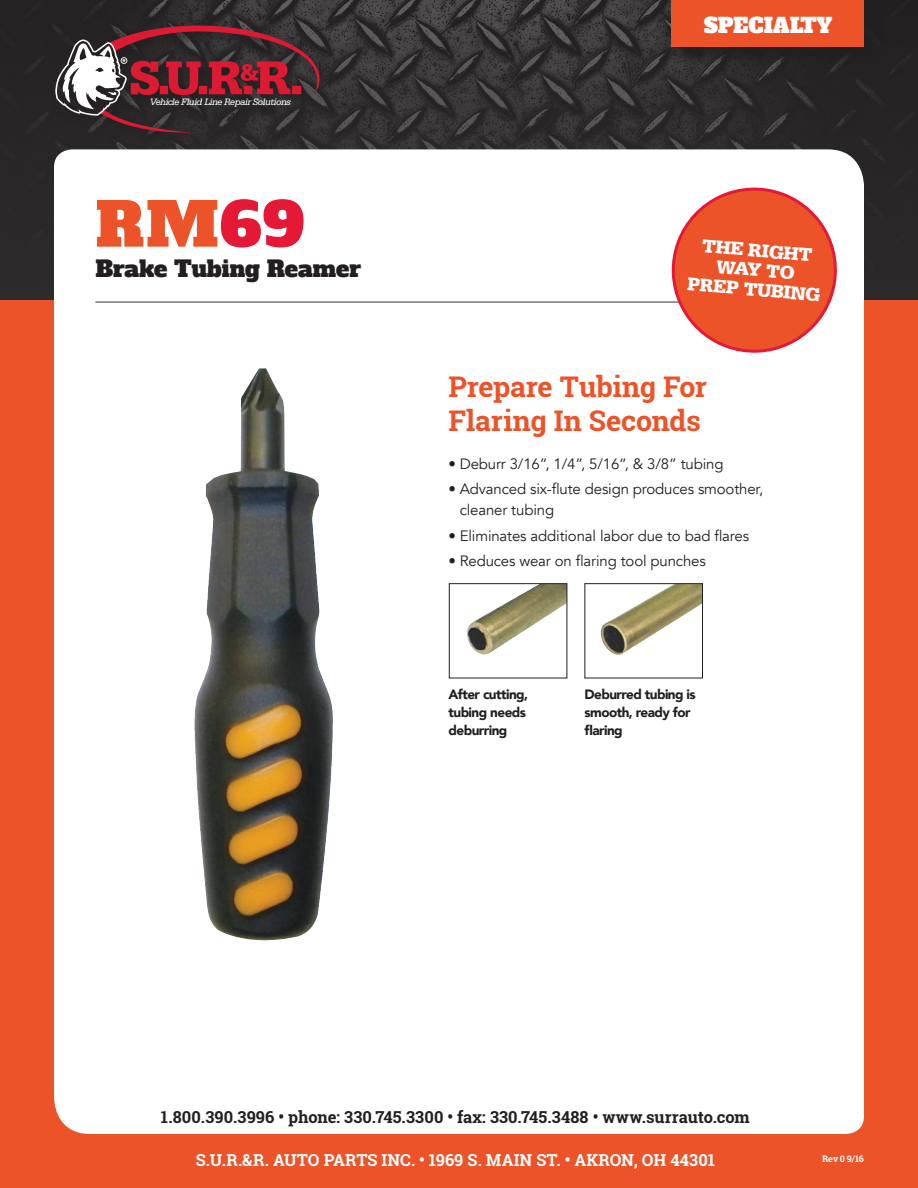
<style>
.page{position:relative;width:918px;height:1188px;background:#fff}
.page>*{position:absolute;margin:0;border:0;box-sizing:border-box;transform-origin:0 0}
.t1{font:60px "Alfa Slab One";color:#ec5328}
.paragraph-head{font:700 28.5px "Roboto Slab";letter-spacing:-.005em;color:#ec5328}
.t2{font:22.5px "Alfa Slab One";color:#231f20}
.t3{font:20.85px "Alfa Slab One";color:#fff}
.t4{font:900 19.5px/19.5px "Serifa";color:#fff;text-align:center}
.t5{font:700 16.5px "Roboto Slab";letter-spacing:.005em;color:#231f20}
.t6{font:700 16.5px "Roboto Slab";letter-spacing:.005em;color:#fff}
.t7{font:15px/21px "Avenir";letter-spacing:-.01em;color:#231f20}
.t8{font:900 13.5px/18px "Avenir";letter-spacing:-.04em;color:#231f20}
.t9{font:italic 9.75px "Serifa";letter-spacing:-.05em;color:#fff}
.t10{font:700 9px "Roboto Slab";color:#fff}
.s1{color:#e51836}
</style>
<div class="page">
<img style="left:0;top:0;width:918px;height:301px">
<div style="left:0;top:301px;width:918px;height:887px;background:#ec5328"></div>
<div style="left:54px;top:149px;width:810px;height:985px;background:#fff"></div>
<img style="left:194px;top:368px;width:139px;height:572px">
<hr style="left:95px;top:302px;width:720px;height:1px;background:#363334">
<svg style="left:664px;top:180px;width:181px;height:177px"></svg>
<div style="left:674px;top:0;width:209px;height:65px;background:#231f20"></div>
<div style="left:672px;top:0;width:192px;height:46px;background:#ec5328"></div>
<div style="left:449px;top:584px;width:118px;height:94px;background:#fff"></div>
<img style="left:467px;top:585px;width:98px;height:69px">
<div style="left:449px;top:583px;width:118px;height:95px;border:1px solid #231f20"></div>
<div style="left:585px;top:584px;width:118px;height:94px;background:#fff"></div>
<img style="left:601px;top:585px;width:100px;height:70px">
<div style="left:584px;top:583px;width:119px;height:95px;border:1px solid #231f20"></div>
<svg style="left:51px;top:21px;width:282px;height:125px;background:#2d2a2b"></svg>
<svg style="left:55px;top:26px;width:265px;height:107px;background:#5c383d"></svg>
<p class="t9" style="left:150px;top:97px;width:143px">Vehicle Fluid Line Repair Solutions</p>
<p class="t1" style="left:95px;top:184px;width:211px">RM<span class="s1">69</span></p>
<p class="t2" style="left:95px;top:253px;width:267px">Brake Tubing Reamer</p>
<p class="t3" style="left:704px;top:11px;width:130px">SPECIALTY</p>
<p class="t4" style="left:692px;top:234px;width:135px;rotate:5deg">THE RIGHT<br>WAY TO<br>PREP TUBING</p>
<p class="paragraph-head" style="left:448px;top:367px;width:260px">Prepare Tubing For</p>
<p class="paragraph-head" style="left:448px;top:401px;width:254px">Flaring In Seconds</p>
<p class="t7" style="left:448px;top:453px;width:277px">• Deburr 3/16”, 1/4”, 5/16”, &amp; 3/8” tubing</p>
<p class="t7" style="left:460px;top:479px;width:305px;text-indent:-11px">• Advanced six-flute design produces smoother, cleaner tubing</p>
<p class="t7" style="left:448px;top:525px;width:302px">• Eliminates additional labor due to bad flares</p>
<p class="t7" style="left:448px;top:551px;width:259px">• Reduces wear on flaring tool punches</p>
<p class="t8" style="left:449px;top:685px;width:81px">After cutting, tubing needs deburring</p>
<p class="t8" style="left:584px;top:685px;width:113px">Deburred tubing is smooth, ready for flaring</p>
<p class="t5" style="left:161px;top:1105px;width:591px">1.800.390.3996 • phone: 330.745.3300 • fax: 330.745.3488 • www.surrauto.com</p>
<p class="t6" style="left:196px;top:1149px;width:521px">S.U.R.&amp;R. AUTO PARTS INC. • 1969 S. MAIN ST. • AKRON, OH 44301</p>
<p class="t10" style="left:822px;top:1153px;width:43px">Rev 0 9/16</p>
</div>
